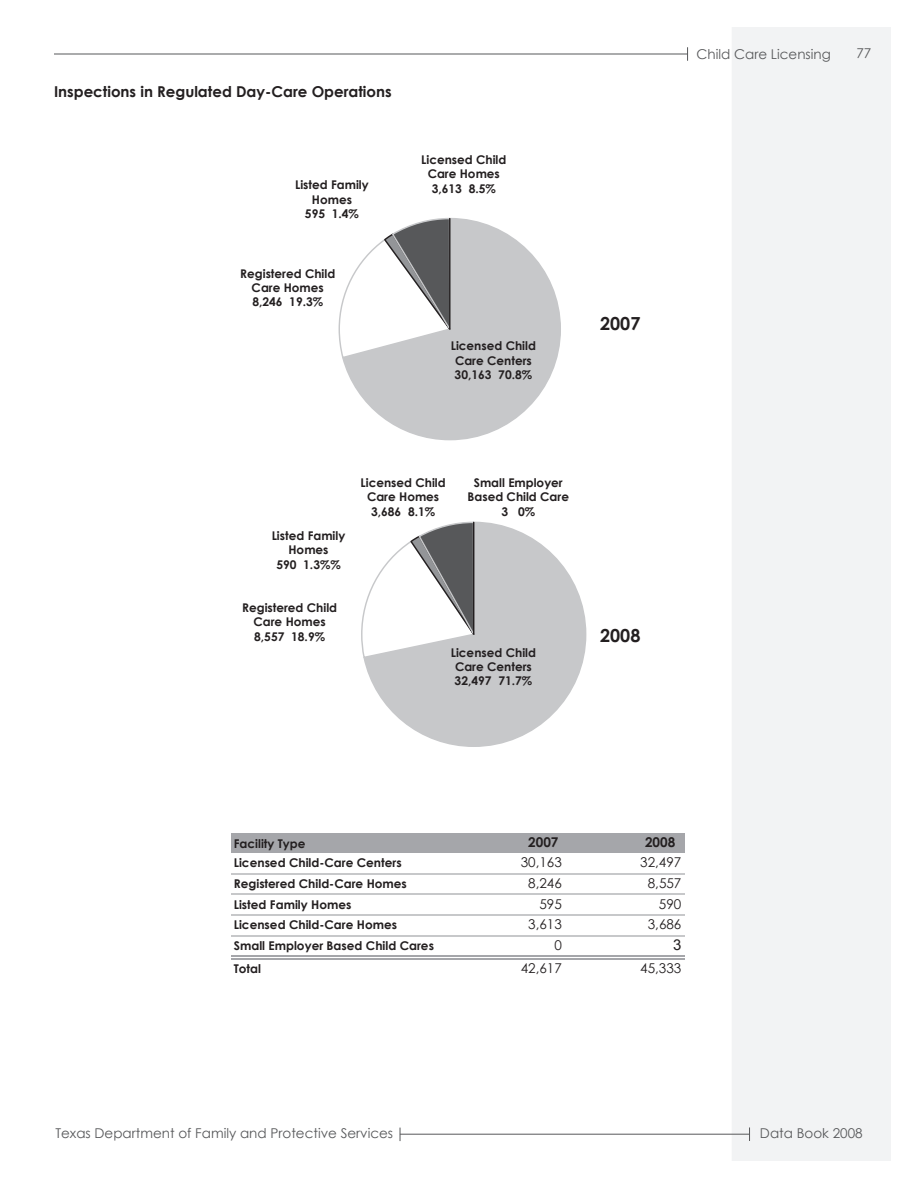
<style>
.page{position:relative;width:918px;height:1188px;background:#fff}
.page>*{position:absolute;margin:0;border:0;box-sizing:border-box;transform-origin:0 0}
.t1{font:700 18px "Century Gothic";color:#231f20}
.t2{font:700 15px "Century Gothic";color:#231f20}
.t3{font:15px "Arial";color:#231f20}
.t4{font:13.5px "Century Gothic";color:#57585a}
.t5{font:13.5px "Century Gothic";color:#231f20}
.t6{font:700 13.5px "Century Gothic";color:#231f20}
.t7{font:700 12px/14.4px "Century Gothic";color:#231f20;text-align:center}
</style>
<div class="page">
<div style="left:732px;top:28px;width:158px;height:1132px;background:#f2f3f4"></div>
<div style="left:732px;top:27px;width:159px;height:1134px;border:2px solid #f2f3f4"></div>
<hr style="left:400px;top:1134px;width:349px;height:1px;background:#57585a">
<svg style="left:400px;top:1128px;width:1px;height:13px"></svg>
<svg style="left:749px;top:1127px;width:1px;height:14px"></svg>
<hr style="left:54px;top:54px;width:634px;height:1px;background:#57585a">
<svg style="left:687px;top:47px;width:1px;height:14px"></svg>
<div style="left:231px;top:833px;width:454px;height:20px;background:#a5a6aa"></div>
<hr style="left:231px;top:873px;width:454px;height:1px;background:#c7c8ca">
<hr style="left:231px;top:894px;width:454px;height:1px;background:#c7c8ca">
<hr style="left:231px;top:914px;width:454px;height:2px;background:#c7c8ca">
<hr style="left:231px;top:935px;width:454px;height:2px;background:#c7c8ca">
<hr style="left:231px;top:955px;width:454px;height:2px;background:#a5a6aa">
<hr style="left:231px;top:958px;width:454px;height:2px;background:#a5a6aa">
<svg style="left:342px;top:219px;width:219px;height:222px"></svg>
<svg style="left:338px;top:217px;width:130px;height:142px"></svg>
<hr style="left:449px;top:219px;width:2px;height:110px;background:#231f20">
<svg style="left:365px;top:523px;width:222px;height:224px"></svg>
<svg style="left:361px;top:521px;width:130px;height:142px"></svg>
<hr style="left:473px;top:522px;width:1px;height:112px;background:#231f20">
<p class="t2" style="left:54px;top:80px;width:339px">Inspections in Regulated Day-Care Operations</p>
<p class="t7" style="left:268px;top:84px;width:119px">Listed Family Homes</p>
<p class="t7" style="left:295px;top:177px;width:75px">Listed Family<br>Homes<br>595 1.4%</p>
<p class="t7" style="left:240px;top:266px;width:97px">Registered Child<br>Care Homes<br>8,246 19.3%</p>
<p class="t7" style="left:421px;top:152px;width:87px">Licensed Child<br>Care Homes<br>3,613 8.5%</p>
<p class="t7" style="left:451px;top:338px;width:87px">Licensed Child<br>Care Centers<br>30,163 70.8%</p>
<p class="t3" style="left:456px;top:345px;width:31px">68.9</p>
<p class="t5" style="left:674px;top:41px;width:43px">32,497</p>
<p class="t4" style="left:697px;top:45px;width:136px">Child Care Licensing</p>
<p class="t4" style="left:857px;top:43px;width:16px">77</p>
<h1 class="t1" style="left:600px;top:310px;width:42px">2007</h1>
<p class="t7" style="left:272px;top:528px;width:75px">Listed Family<br>Homes<br>590 1.3%%</p>
<p class="t7" style="left:242px;top:600px;width:97px">Registered Child<br>Care Homes<br>8,557 18.9%</p>
<p class="t7" style="left:361px;top:475px;width:87px">Licensed Child<br>Care Homes<br>3,686 8.1%</p>
<p class="t7" style="left:468px;top:475px;width:103px">Small Employer<br>Based Child Care<br>3 0%</p>
<p class="t7" style="left:451px;top:644px;width:87px">Licensed Child<br>Care Centers<br>32,497 71.7%</p>
<h1 class="t1" style="left:600px;top:622px;width:42px">2008</h1>
<p class="t7" style="left:234px;top:833px;width:169px;line-height:19.5px;text-align:left">Facility Type<br>Licensed Child-Care Centers</p>
<p class="t6" style="left:528px;top:832px;width:32px">2007</p>
<p class="t6" style="left:645px;top:832px;width:32px">2008</p>
<p class="t5" style="left:521px;top:853px;width:43px">30,163</p>
<p class="t5" style="left:640px;top:853px;width:43px">32,497</p>
<p class="t7" style="left:234px;top:876px;width:175px">Registered Child-Care Homes</p>
<p class="t5" style="left:528px;top:873px;width:35px">8,246</p>
<p class="t5" style="left:648px;top:873px;width:35px">8,557</p>
<p class="t7" style="left:234px;top:896px;width:119px">Listed Family Homes</p>
<p class="t5" style="left:539px;top:894px;width:24px">595</p>
<p class="t5" style="left:659px;top:894px;width:24px">590</p>
<p class="t7" style="left:234px;top:917px;width:165px">Licensed Child-Care Homes</p>
<p class="t5" style="left:528px;top:915px;width:35px">3,613</p>
<p class="t5" style="left:648px;top:915px;width:35px">3,686</p>
<p class="t7" style="left:234px;top:937px;width:202px">Small Employer Based Child Cares</p>
<p class="t5" style="left:555px;top:935px;width:9px">0</p>
<p class="t3" style="left:673px;top:934px;width:10px">3</p>
<p class="t7" style="left:234px;top:961px;width:29px">Total</p>
<p class="t5" style="left:521px;top:958px;width:43px">42,617</p>
<p class="t5" style="left:640px;top:958px;width:43px">45,333</p>
<p class="t4" style="left:55px;top:1123px;width:339px">Texas Department of Family and Protective Services</p>
<p class="t4" style="left:760px;top:1123px;width:104px">Data Book 2008</p>
</div>
